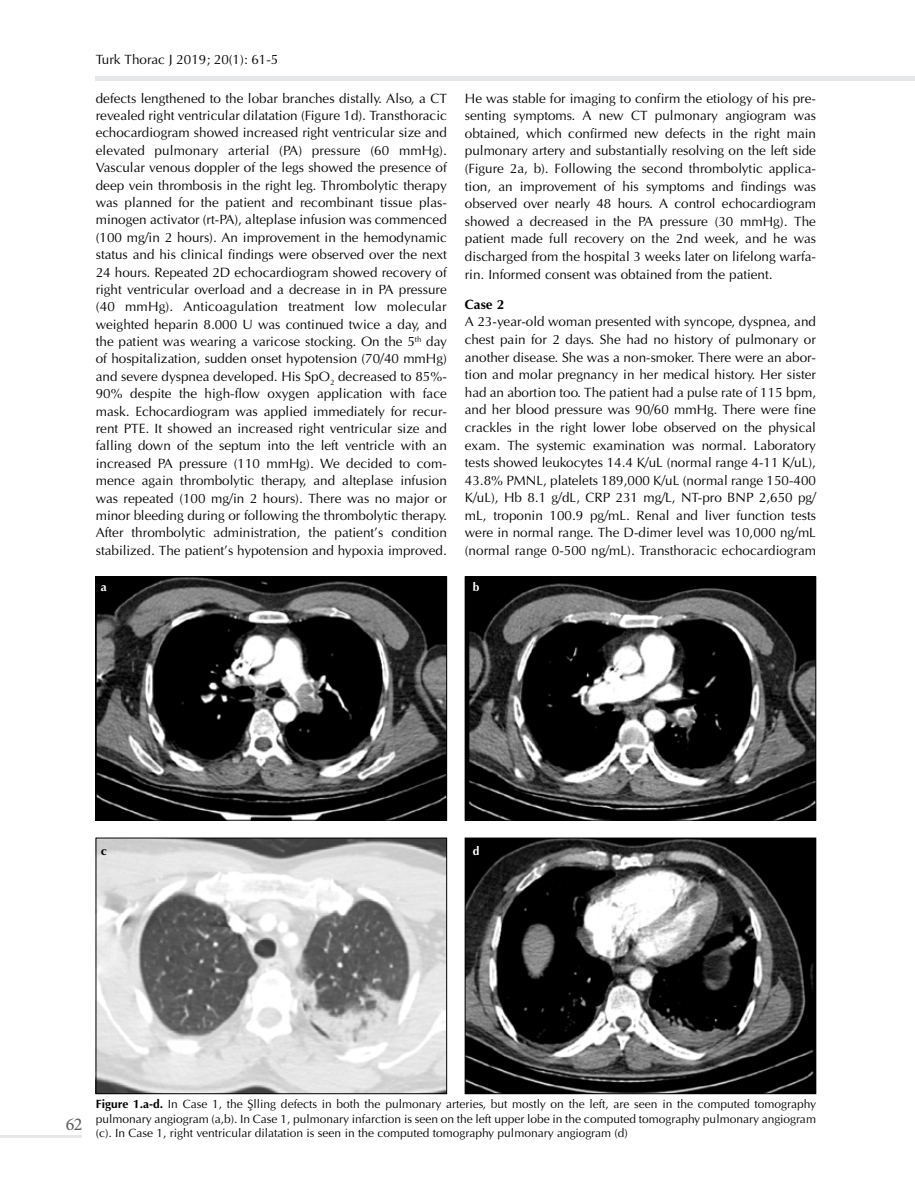
<style>
.page{position:relative;width:915px;height:1191px;background:#fff}
.page>*{position:absolute;margin:0;border:0;box-sizing:border-box;transform-origin:0 0}
.t1{font:18px "Minion Pro";color:#58595b}
.t2{font:13.5px/17.4px "Optima Normal Tr";color:#000;text-align:justify}
.t3{font:13.5px "Optima Bold Tr";color:#000}
.t4{font:12px/14.4px "Optima Normal Tr";color:#000;text-align:justify}
.t5{font:12px "Optima Bold Tr";color:#fff}
.t6{font:12px "Optima Bold Tr";color:#000}
.s1{font-family:"Optima Bold Tr"}
</style>
<div class="page">
<img style="left:98px;top:840px;width:346px;height:252px">
<div style="left:96px;top:838px;width:350px;height:256px;border:1px solid #000"></div>
<img style="left:98px;top:578px;width:346px;height:240px">
<div style="left:96px;top:576px;width:350px;height:244px;border:1px solid #000"></div>
<img style="left:466px;top:840px;width:347px;height:252px">
<div style="left:464px;top:838px;width:351px;height:256px;border:1px solid #000"></div>
<img style="left:466px;top:578px;width:347px;height:240px">
<div style="left:464px;top:576px;width:351px;height:244px;border:1px solid #000"></div>
<hr style="left:96px;top:77px;width:818px;height:4px;background:#e6e7e8">
<hr style="left:0;top:1135px;width:82px;height:3px;background:#e6e7e8">
<p class="t2" style="left:96px;top:51px;width:184px">Turk Thorac J 2019; 20(1): 61-5</p>
<p class="t2" style="left:96px;top:89px;width:352px">defects lengthened to the lobar branches distally. Also, a CT revealed right ventricular dilatation (Figure 1d). Transthoracic echocardiogram showed increased right ventricular size and elevated pulmonary arterial (PA) pressure (60 mmHg).<br>Vascular venous doppler of the legs showed the presence of deep vein thrombosis in the right leg. Thrombolytic therapy was planned for the patient and recombinant tissue plas&shy;minogen activator (rt-PA), alteplase infusion was commenced (100 mg/in 2 hours). An improvement in the hemodynamic status and his clinical findings were observed over the next 24 hours. Repeated 2D echocardiogram showed recovery of right ventricular overload and a decrease in in PA pressure (40 mmHg). Anticoagulation treatment low molecular weighted heparin 8.000 U was continued twice a day, and the patient was wearing a varicose stocking. On the 5<sup>th</sup> day of hospitalization, sudden onset hypotension (70/40 mmHg) and severe dyspnea developed. His SpO<sub>2</sub> decreased to 85%- 90% despite the high-flow oxygen application with face mask. Echocardiogram was applied immediately for recur&shy;rent PTE. It showed an increased right ventricular size and falling down of the septum into the left ventricle with an increased PA pressure (110 mmHg). We decided to com&shy;mence again thrombolytic therapy, and alteplase infusion was repeated (100 mg/in 2 hours). There was no major or minor bleeding during or following the thrombolytic therapy.<br>After thrombolytic administration, the patient’s condition stabilized. The patient’s hypotension and hypoxia improved.</p>
<p class="t2" style="left:464px;top:89px;width:352px">He was stable for imaging to confirm the etiology of his pre&shy;senting symptoms. A new CT pulmonary angiogram was obtained, which confirmed new defects in the right main pulmonary artery and substantially resolving on the left side (Figure 2a, b). Following the second thrombolytic applica&shy;tion, an improvement of his symptoms and findings was observed over nearly 48 hours. A control echocardiogram showed a decreased in the PA pressure (30 mmHg). The patient made full recovery on the 2nd week, and he was discharged from the hospital 3 weeks later on lifelong warfa&shy;rin. Informed consent was obtained from the patient.</p>
<p class="t3" style="left:464px;top:296px;width:41px">Case 2</p>
<p class="t2" style="left:464px;top:313px;width:352px">A 23-year-old woman presented with syncope, dyspnea, and chest pain for 2 days. She had no history of pulmonary or another disease. She was a non-smoker. There were an abor&shy;tion and molar pregnancy in her medical history. Her sister had an abortion too. The patient had a pulse rate of 115 bpm, and her blood pressure was 90/60 mmHg. There were fine crackles in the right lower lobe observed on the physical exam. The systemic examination was normal. Laboratory tests showed leukocytes 14.4 K/uL (normal range 4-11 K/uL), 43.8% PMNL, platelets 189,000 K/uL (normal range 150-400<br>K/uL), Hb 8.1 g/dL, CRP 231 mg/L, NT-pro BNP 2,650 pg/ mL, troponin 100.9 pg/mL. Renal and liver function tests were in normal range. The D-dimer level was 10,000 ng/mL (normal range 0-500 ng/mL). Transthoracic echocardiogram</p>
<p class="t5" style="left:101px;top:579px;width:7px">a</p>
<p class="t5" style="left:472px;top:579px;width:8px">b</p>
<p class="t6" style="left:101px;top:843px;width:7px">c</p>
<p class="t5" style="left:472px;top:843px;width:8px">d</p>
<h1 class="t1" style="left:66px;top:1112px;width:18px">62</h1>
<p class="t4" style="left:96px;top:1097px;width:721px"><span class="s1">Figure 1.a-d.</span> In Case 1, the filling defects in both the pulmonary arteries, but mostly on the left, are seen in the computed tomography pulmonary angiogram (a,b). In Case 1, pulmonary infarction is seen on the left upper lobe in the computed tomography pulmonary angiogram (c). In Case 1, right ventricular dilatation is seen in the computed tomography pulmonary angiogram (d)</p>
</div>
